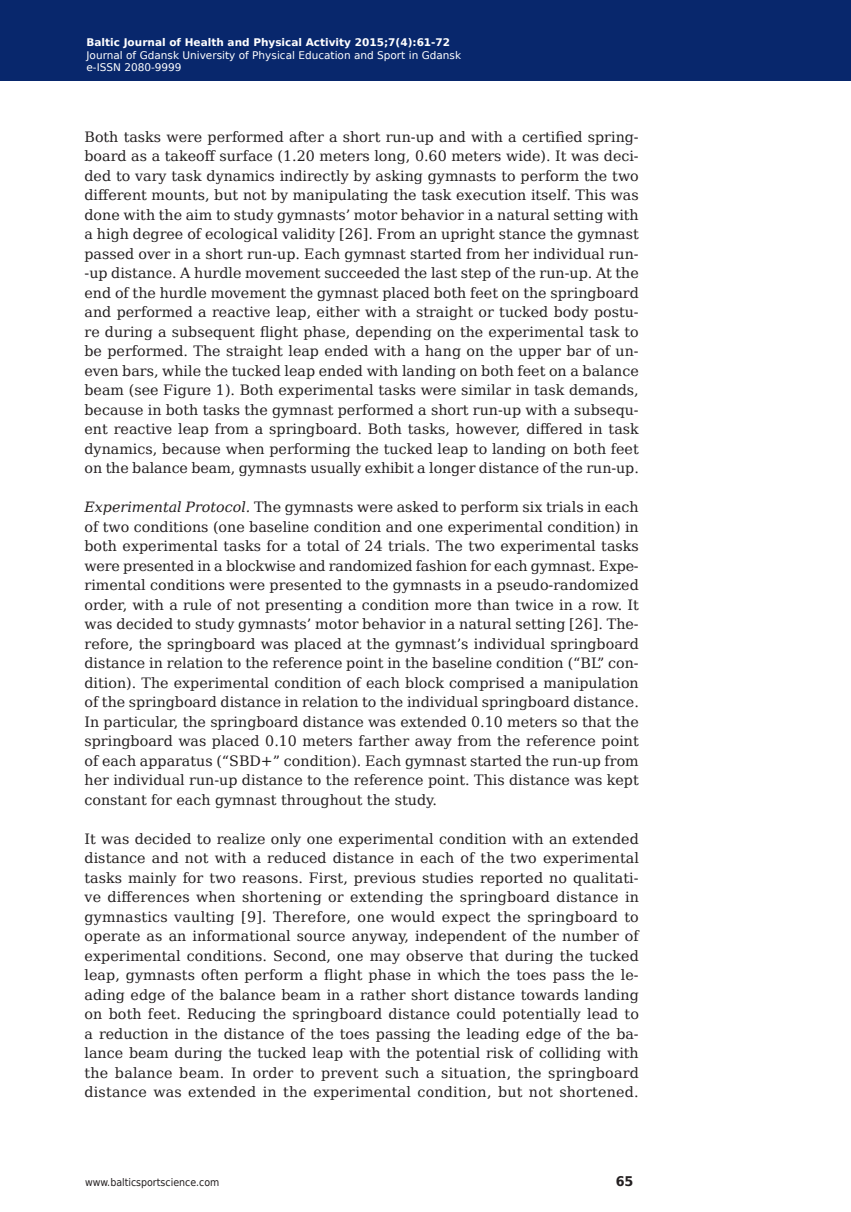
<style>
.page{position:relative;width:851px;height:1212px;background:#fff}
.page>*{position:absolute;margin:0;border:0;box-sizing:border-box;transform-origin:0 0}
.Body_Text{font:14.25px/19.5px "DejaVu Serif";color:#231f20;text-align:justify}
.t1{font:700 13.35px "DejaVu Sans";color:#231f20;scale:.96 1}
.t2{font:10.5px/12.6px "DejaVu Sans";color:#fff}
.t3{font:700 10.5px "DejaVu Sans";color:#fff}
.t4{font:10.5px "DejaVu Sans Condensed";color:#231f20}
.s1{font-style:italic}
</style>
<div class="page">
<div style="left:0;top:0;width:850px;height:80px;background:#08276c"></div>
<p class="t3" style="left:86px;top:34px;width:365px">Baltic Journal of Health and Physical Activity 2015;7(4):61-72</p>
<p class="t2" style="left:86px;top:48px;width:376px">Journal of Gdansk University of Physical Education and Sport in Gdansk e-ISSN 2080-9999</p>
<p class="Body_Text" style="left:84px;top:127px;width:555px">Both tasks were performed after a short run-up and with a certified spring&shy;board as a takeoff surface (1.20 meters long, 0.60 meters wide). It was deci&shy;ded to vary task dynamics indirectly by asking gymnasts to perform the two different mounts, but not by manipulating the task execution itself. This was done with the aim to study gymnasts’ motor behavior in a natural setting with a high degree of ecological validity [26]. From an upright stance the gymnast passed over in a short run-up. Each gymnast started from her individual run--up distance. A hurdle movement succeeded the last step of the run-up. At the end of the hurdle movement the gymnast placed both feet on the springboard and performed a reactive leap, either with a straight or tucked body postu&shy;re during a subsequent flight phase, depending on the experimental task to be performed. The straight leap ended with a hang on the upper bar of un&shy;even bars, while the tucked leap ended with landing on both feet on a balance beam (see Figure 1). Both experimental tasks were similar in task demands, because in both tasks the gymnast performed a short run-up with a subsequ&shy;ent reactive leap from a springboard. Both tasks, however, differed in task dynamics, because when performing the tucked leap to landing on both feet on the balance beam, gymnasts usually exhibit a longer distance of the run-up.</p>
<p class="Body_Text" style="left:84px;top:497px;width:555px"><span class="s1">Experimental Protocol.</span> The gymnasts were asked to perform six trials in each of two conditions (one baseline condition and one experimental condition) in both experimental tasks for a total of 24 trials. The two experimental tasks were presented in a blockwise and randomized fashion for each gymnast. Expe&shy;rimental conditions were presented to the gymnasts in a pseudo-randomized order, with a rule of not presenting a condition more than twice in a row. It was decided to study gymnasts’ motor behavior in a natural setting [26]. The&shy;refore, the springboard was placed at the gymnast’s individual springboard distance in relation to the reference point in the baseline condition (“BL” con&shy;dition). The experimental condition of each block comprised a manipulation of the springboard distance in relation to the individual springboard distance.<br>In particular, the springboard distance was extended 0.10 meters so that the springboard was placed 0.10 meters farther away from the reference point of each apparatus (“SBD+” condition). Each gymnast started the run-up from her individual run-up distance to the reference point. This distance was kept constant for each gymnast throughout the study.</p>
<p class="Body_Text" style="left:84px;top:829px;width:556px">It was decided to realize only one experimental condition with an extended distance and not with a reduced distance in each of the two experimental tasks mainly for two reasons. First, previous studies reported no qualitati&shy;ve differences when shortening or extending the springboard distance in gymnastics vaulting [9]. Therefore, one would expect the springboard to operate as an informational source anyway, independent of the number of experimental conditions. Second, one may observe that during the tucked leap, gymnasts often perform a flight phase in which the toes pass the le&shy;ading edge of the balance beam in a rather short distance towards landing on both feet. Reducing the springboard distance could potentially lead to a reduction in the distance of the toes passing the leading edge of the ba&shy;lance beam during the tucked leap with the potential risk of colliding with the balance beam. In order to prevent such a situation, the springboard distance was extended in the experimental condition, but not shortened.</p>
<p class="t4" style="left:85px;top:1174px;width:136px">www.balticsportscience.com</p>
<p class="t1" style="left:615px;top:1170px;width:20px">65</p>
</div>
